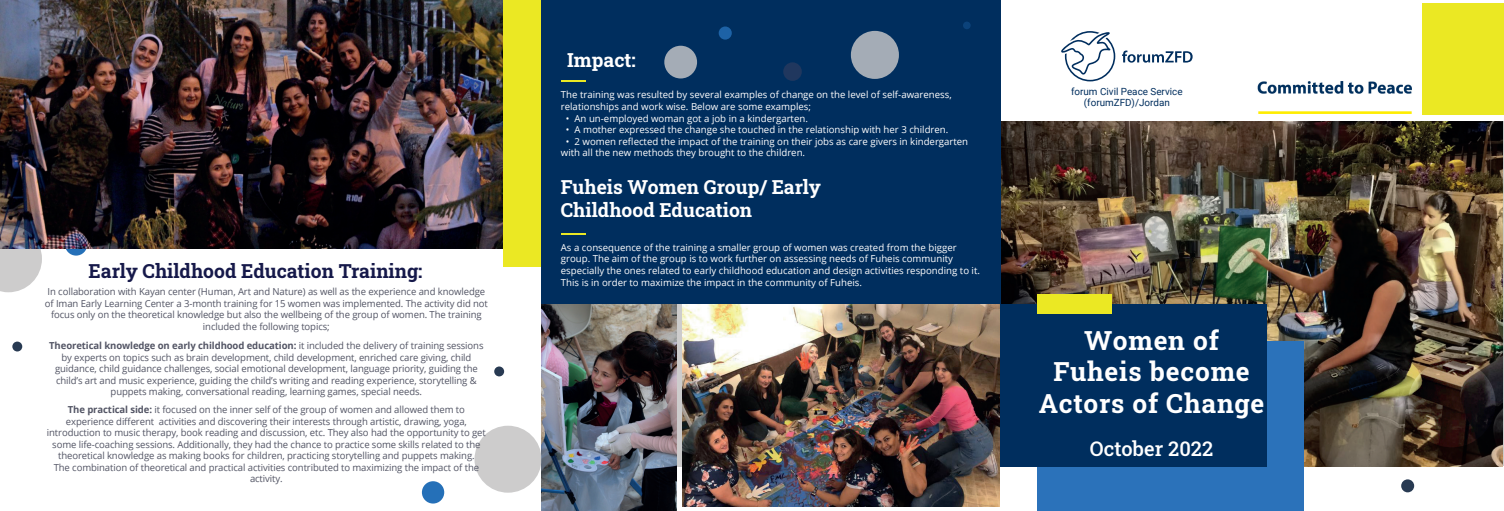
<style>
.page{position:relative;width:1504px;height:511px;background:#fff}
.page>*{position:absolute;margin:0;border:0;box-sizing:border-box;transform-origin:0 0}
.t1{font:700 26.25px/31.5px "Roboto Slab";letter-spacing:.03em;color:#fff;text-align:center}
.t2{font:500 20.12px "Roboto Slab";color:#fff}
.t3{font:700 19.25px "Roboto Slab";color:#fff}
.t4{font:700 19.25px "Roboto Slab";color:#16194a}
.t5{font:9.89px "Roboto";color:#002e5e}
.t6{font:9.62px/11.5px "Open Sans";letter-spacing:-.01em;color:#535565;text-align:center}
.t7{font:9.62px/11.5px "Open Sans";color:#fff}
.s1{font-weight:700}
</style>
<div class="page">
<div style="left:1421px;top:4px;width:82px;height:111px;background:#ebe823"></div>
<img style="left:1000px;top:122px;width:501px;height:344px">
<img style="left:0;top:0;width:504px;height:249px">
<img style="left:682px;top:304px;width:317px;height:203px">
<img style="left:541px;top:304px;width:136px;height:207px">
<div style="left:1037px;top:341px;width:266px;height:170px;background:#2b72ba"></div>
<div style="left:1000px;top:304px;width:266px;height:162px;background:#002e5e"></div>
<div style="left:1037px;top:294px;width:74px;height:20px;background:#ebe823"></div>
<div style="left:504px;top:0;width:37px;height:267px;background:#ebe823"></div>
<div style="left:541px;top:0;width:459px;height:304px;background:#002e5e"></div>
<hr style="left:561px;top:80px;width:24px;height:2px;background:#ebe823">
<svg style="left:0;top:225px;width:42px;height:67px;background:#a8a7ad"></svg>
<svg style="left:65px;top:233px;width:22px;height:23px"></svg>
<div style="left:12px;top:342px;width:10px;height:9px;background:#283a52;border-radius:50%"></div>
<div style="left:474px;top:426px;width:67px;height:67px;background:#cdcccc;border-radius:50%"></div>
<div style="left:422px;top:481px;width:22px;height:23px;background:#2570b8;border-radius:50%"></div>
<div style="left:494px;top:366px;width:10px;height:10px;background:#283a52;border-radius:50%"></div>
<img style="left:1407px;top:360px;width:88px;height:87px;border-radius:50%">
<svg style="left:1348px;top:370px;width:29px;height:29px"></svg>
<svg style="left:1400px;top:479px;width:13px;height:13px"></svg>
<svg style="left:561px;top:234px;width:24px;height:1px"></svg>
<div style="left:850px;top:31px;width:48px;height:48px;background:#a4acb6;border-radius:50%"></div>
<div style="left:664px;top:46px;width:33px;height:32px;background:#a4acb6;border-radius:50%"></div>
<svg style="left:962px;top:22px;width:8px;height:7px"></svg>
<div style="left:783px;top:62px;width:18px;height:19px;background:#20375e;border-radius:50%"></div>
<svg style="left:718px;top:27px;width:13px;height:13px"></svg>
<svg style="left:1061px;top:31px;width:131px;height:50px"></svg>
<img style="left:1257px;top:81px;width:155px;height:33px">
<p class="t4" style="left:89px;top:258px;width:335px">Early Childhood Education Training:</p>
<p class="t6" style="left:45px;top:285px;width:444px">In collaboration with Kayan center (Human, Art and Nature) as well as the experience and knowledge of Iman Early Learning Center a 3-month training for 15 women was implemented. The activity did not focus only on the theoretical knowledge but also the wellbeing of the group of women. The training included the following topics;</p>
<p class="t6" style="left:49px;top:340px;width:436px"><span class="s1">Theoretical knowledge on early childhood education:</span> it included the delivery of training sessions by experts on topics such as brain development, child development, enriched care giving, child guidance, child guidance challenges, social emotional development, language priority, guiding the child’s art and music experience, guiding the child’s writing and reading experience, storytelling &amp; puppets making, conversational reading, learning games, special needs.</p>
<p class="t6" style="left:47px;top:403px;width:440px"><span class="s1">The practical side:</span> it focused on the inner self of the group of women and allowed them to experience different activities and discovering their interests through artistic, drawing, yoga, introduction to music therapy, book reading and discussion, etc. They also had the opportunity to get some life-coaching sessions. Additionally, they had the chance to practice some skills related to the theoretical knowledge as making books for children, practicing storytelling and puppets making.</p>
<p class="t6" style="left:54px;top:461px;width:427px">The combination of theoretical and practical activities contributed to maximizing the impact of the activity.</p>
<p class="t3" style="left:567px;top:47px;width:70px">Impact:</p>
<p class="t7" style="left:561px;top:89px;width:392px">The training was resulted by several examples of change on the level of self-awareness, relationships and work wise. Below are some examples;</p>
<p class="t7" style="left:566px;top:112px;width:243px">• An un-employed woman got a job in a kindergarten.</p>
<p class="t7" style="left:566px;top:124px;width:384px">• A mother expressed the change she touched in the relationship with her 3 children.</p>
<p class="t7" style="left:561px;top:135px;width:409px;text-indent:5px">• 2 women reflected the impact of the training on their jobs as care givers in kindergarten with all the new methods they brought to the children.</p>
<p class="t3" style="left:561px;top:174px;width:261px">Fuheis Women Group/ Early</p>
<p class="t3" style="left:561px;top:197px;width:193px">Childhood Education</p>
<p class="t7" style="left:561px;top:241px;width:420px">As a consequence of the training a smaller group of women was created from the bigger group. The aim of the group is to work further on assessing needs of Fuheis community especially the ones related to early childhood education and design activities responding to it.<br>This is in order to maximize the impact in the community of Fuheis.</p>
<p class="t5" style="left:1070px;top:84px;width:113px">forum Civil Peace Service</p>
<p class="t5" style="left:1083px;top:96px;width:87px">(forumZFD)/Jordan</p>
<p class="t1" style="left:1038px;top:324px;width:227px">Women of<br>Fuheis become<br>Actors of Change</p>
<p class="t2" style="left:1089px;top:435px;width:125px">October 2022</p>
</div>
